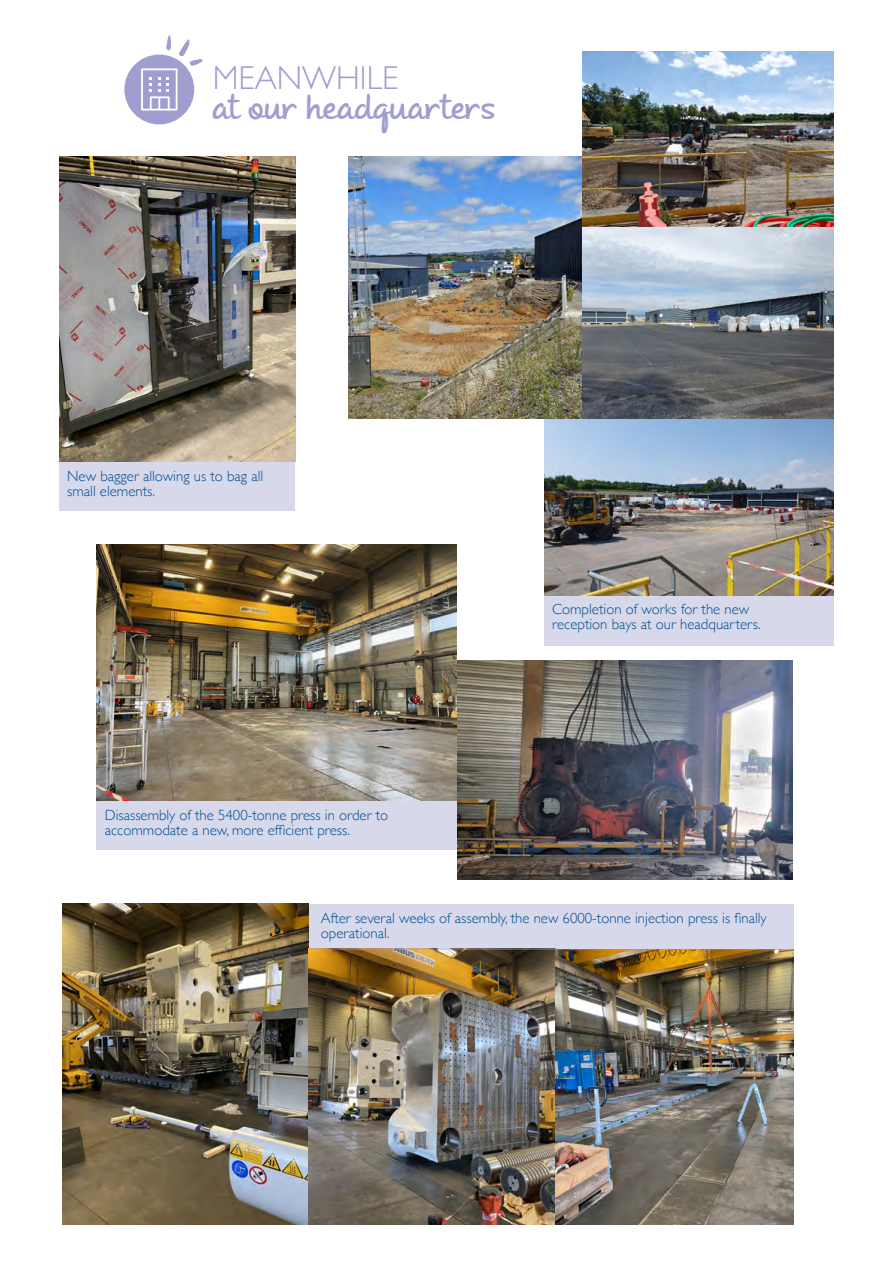
<style>
.page{position:relative;width:893px;height:1263px;background:#fff}
.page>*{position:absolute;margin:0;border:0;box-sizing:border-box;transform-origin:0 0}
.t1{font:700 33px "Andrea II Script Upright";letter-spacing:-.01em;color:#9f9ece}
.t2{font:300 33px "Gill Sans";color:#9f9ece}
.t3{font:300 14.85px/15px "Gill Sans";color:#004f91}
</style>
<div class="page">
<div style="left:124px;top:55px;width:70px;height:69px;background:#9f9ece;border-radius:50%"></div>
<svg style="left:140px;top:35px;width:63px;height:77px"></svg>
<div style="left:544px;top:595px;width:289px;height:51px;background:#d8d8eb"></div>
<div style="left:96px;top:801px;width:361px;height:49px;background:#d8d8eb"></div>
<div style="left:60px;top:461px;width:235px;height:50px;background:#d8d8eb"></div>
<img style="left:544px;top:419px;width:289px;height:176px">
<img style="left:349px;top:156px;width:234px;height:263px">
<img style="left:96px;top:544px;width:361px;height:257px">
<img style="left:457px;top:660px;width:335px;height:220px">
<img style="left:60px;top:156px;width:235px;height:305px">
<img style="left:583px;top:51px;width:250px;height:368px">
<img style="left:62px;top:904px;width:247px;height:320px">
<img style="left:309px;top:949px;width:484px;height:276px">
<div style="left:309px;top:904px;width:484px;height:45px;background:#d8d8eb"></div>
<h1 class="t2" style="left:213px;top:52px;width:187px">MEANWHILE</h1>
<h1 class="t1" style="left:213px;top:87px;width:285px">at our headquarters</h1>
<p class="t3" style="left:67px;top:468px;width:198px">New bagger allowing us to bag all small elements.</p>
<p class="t3" style="left:105px;top:807px;width:285px">Disassembly of the 5400-tonne press in order to accommodate a new, more efficient press.</p>
<p class="t3" style="left:552px;top:601px;width:210px">Completion of works for the new reception bays at our headquarters.</p>
<p class="t3" style="left:321px;top:910px;width:447px">After several weeks of assembly, the new 6000-tonne injection press is finally operational.</p>
</div>
